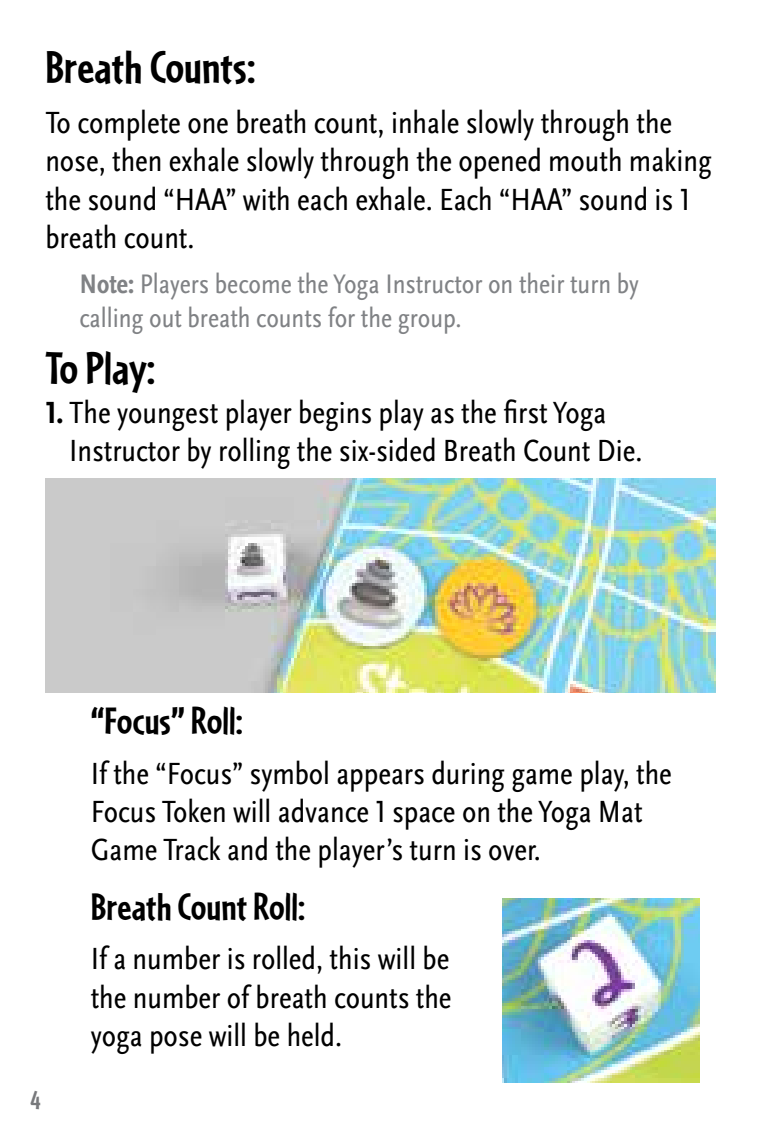
<style>
.page{position:relative;width:760px;height:1134px;background:#fff}
.page>*{position:absolute;margin:0;border:0;box-sizing:border-box;transform-origin:0 0}
.t1{font:700 48px "Cafeteria";color:#000}
.t2{font:700 40px "Cafeteria";color:#000}
.t3{font:condensed 32px/38.4px "Scala Sans OT";color:#000}
.t4{font:condensed 28px/33.6px "Scala Sans OT";color:#808285}
.t5{font:700 26.4px "Cafeteria";color:#77787b}
.s1{font-weight:700}
</style>
<div class="page">
<img style="left:45px;top:479px;width:670px;height:214px">
<img style="left:502px;top:899px;width:197px;height:183px">
<h1 class="t1" style="left:45px;top:40px;width:212px">Breath Counts:</h1>
<p class="t3" style="left:45px;top:104px;width:668px">To complete one breath count, inhale slowly through the nose, then exhale slowly through the opened mouth making the sound “HAA” with each exhale. Each “HAA” sound is 1 breath count.</p>
<p class="t4" style="left:79px;top:268px;width:561px"><span class="s1">Note:</span> Players become the Yoga Instructor on their turn by calling out breath counts for the group.</p>
<h1 class="t1" style="left:45px;top:341px;width:112px">To Play:</h1>
<p class="t3" style="left:69px;top:394px;width:575px;text-indent:-24px"><span class="s1">1.</span> The youngest player begins play as the first Yoga<br>Instructor by rolling the six-sided Breath Count Die.</p>
<p class="t5" style="left:31px;top:1085px;width:12px">4</p>
<p class="t2" style="left:91px;top:698px;width:154px">“Focus” Roll:</p>
<p class="t3" style="left:91px;top:755px;width:582px">If the “Focus” symbol appears during game play, the<br>Focus Token will advance 1 space on the Yoga Mat<br>Game Track and the player’s turn is over.</p>
<p class="t2" style="left:91px;top:884px;width:216px">Breath Count Roll:</p>
<p class="t3" style="left:91px;top:940px;width:362px;text-align:justify">If a number is rolled, this will be the number of breath counts the yoga pose will be held.</p>
</div>
